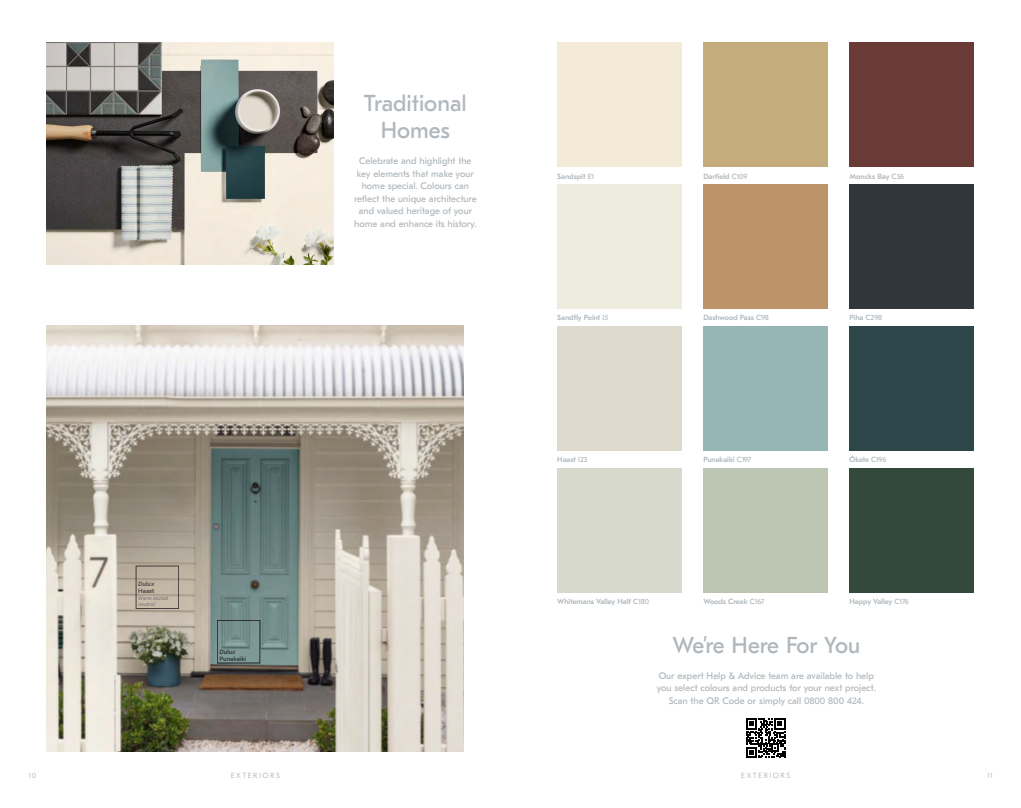
<style>
.page{position:relative;width:1021px;height:808px;background:#fff}
.page>*{position:absolute;margin:0;border:0;box-sizing:border-box;transform-origin:0 0}
.t1{font:23px/27.2px "GT Eesti Pro Text";color:#b0b7bc;text-align:center}
.t2{font:23px "GT Eesti Pro Text";letter-spacing:-.03em;color:#b0b7bc}
.t3{font:9.5px/12.5px "GT Eesti Pro Text";color:#b0b7bc;text-align:center}
.t4{font:500 7.5px "GT Eesti Pro Text";color:#b0b7bc}
.t5{font:300 7.5px "GT Eesti Pro Text";letter-spacing:.21em;color:#b0b7bc}
.t6{font:500 7px "Calibre";color:#231f20}
.t7{font:italic 500 7px "Calibre";color:#231f20}
.t8{font:italic 500 6px/6.5px "Calibre";color:#6d6e71}
.s1{font-weight:400}
</style>
<div class="page">
<img style="left:47px;top:326px;width:416px;height:425px">
<svg style="left:746px;top:718px;width:39px;height:40px"></svg>
<img style="left:47px;top:43px;width:286px;height:221px">
<div style="left:136px;top:566px;width:43px;height:43px;border:1px solid #231f20"></div>
<div style="left:217px;top:620px;width:43px;height:43px;border:1px solid #231f20"></div>
<div style="left:557px;top:43px;width:125px;height:124px;background:#f3ebd8"></div>
<div style="left:557px;top:326px;width:125px;height:125px;background:#dfdace"></div>
<div style="left:557px;top:184px;width:125px;height:125px;background:#eeebdf"></div>
<div style="left:557px;top:468px;width:125px;height:124px;background:#d6d9cb"></div>
<div style="left:849px;top:43px;width:125px;height:124px;background:#6a3a36"></div>
<div style="left:849px;top:326px;width:125px;height:125px;background:#2c464a"></div>
<div style="left:849px;top:184px;width:125px;height:125px;background:#31363b"></div>
<div style="left:849px;top:468px;width:125px;height:124px;background:#32493c"></div>
<div style="left:703px;top:43px;width:125px;height:124px;background:#c5ac7c"></div>
<div style="left:703px;top:326px;width:125px;height:125px;background:#95b6b4"></div>
<div style="left:703px;top:184px;width:125px;height:125px;background:#bd9369"></div>
<div style="left:703px;top:468px;width:125px;height:124px;background:#bcc5b2"></div>
<p class="t7" style="left:138px;top:580px;width:18px">Dulux</p>
<p class="t6" style="left:138px;top:587px;width:18px">Haast</p>
<p class="t8" style="left:138px;top:595px;width:32px">Warm muted neutral</p>
<p class="t7" style="left:219px;top:647px;width:18px">Dulux</p>
<p class="t6" style="left:219px;top:654px;width:28px">Punakaiki</p>
<h1 class="t1" style="left:364px;top:89px;width:104px">Traditional<br>Homes</h1>
<p class="t3" style="left:354px;top:155px;width:124px">Celebrate and highlight the key elements that make your home special. Colours can reflect the unique architecture and valued heritage of your home and enhance its history.</p>
<p class="t4" style="left:557px;top:172px;width:38px">Sandspit <span class="s1">E1</span></p>
<p class="t4" style="left:703px;top:172px;width:46px">Darfield <span class="s1">C109</span></p>
<p class="t4" style="left:849px;top:172px;width:56px">Moncks Bay <span class="s1">C56</span></p>
<p class="t4" style="left:557px;top:314px;width:52px">Sandfly Point <span class="s1">I5</span></p>
<p class="t4" style="left:703px;top:314px;width:67px">Dashwood Pass <span class="s1">C98</span></p>
<p class="t4" style="left:849px;top:314px;width:34px">Piha <span class="s1">C298</span></p>
<p class="t4" style="left:557px;top:455px;width:32px">Haast <span class="s1">I23</span></p>
<p class="t4" style="left:703px;top:455px;width:49px">Punakaiki <span class="s1">C197</span></p>
<p class="t4" style="left:849px;top:455px;width:38px">Ōkete <span class="s1">C196</span></p>
<p class="t4" style="left:557px;top:597px;width:93px">Whitemans Valley Half <span class="s1">C180</span></p>
<p class="t4" style="left:703px;top:597px;width:63px">Woods Creek <span class="s1">C167</span></p>
<p class="t4" style="left:849px;top:597px;width:61px">Happy Valley <span class="s1">C176</span></p>
<h1 class="t2" style="left:672px;top:632px;width:189px">We’re Here For You</h1>
<p class="t3" style="left:656px;top:669px;width:220px">Our expert Help &amp; Advice team are available to help you select colours and products for your next project.<br>Scan the QR Code or simply call 0800 800 424.</p>
<p class="t5" style="left:28px;top:771px;width:9px">10</p>
<p class="t5" style="left:231px;top:771px;width:50px">EXTERIORS</p>
<p class="t5" style="left:741px;top:771px;width:50px">EXTERIORS</p>
<p class="t5" style="left:987px;top:771px;width:7px">11</p>
</div>
